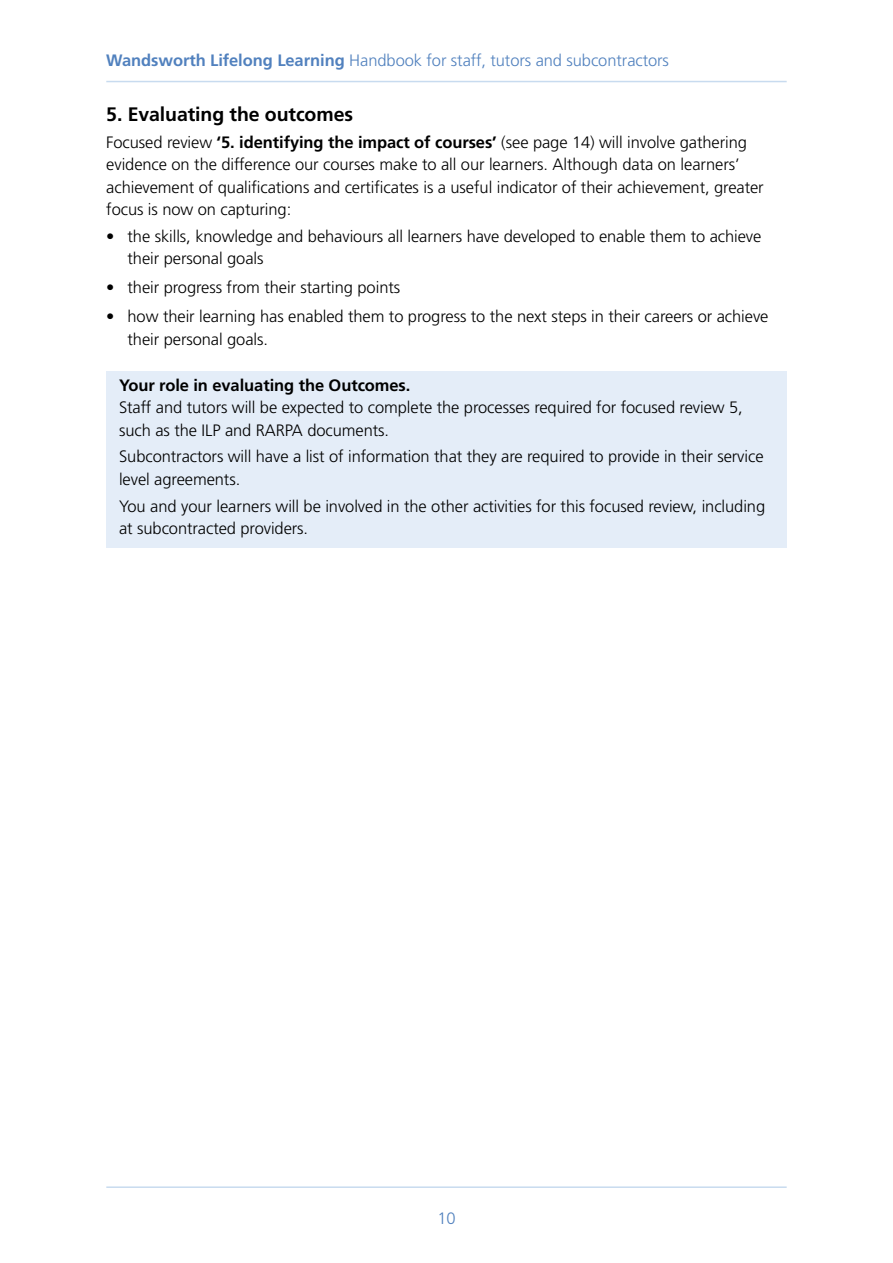
<style>
.page{position:relative;width:893px;height:1263px;background:#fff}
.page>*{position:absolute;margin:0;border:0;box-sizing:border-box;transform-origin:0 0}
.heading_3{font:700 19.5px "Frutiger LT";letter-spacing:-.005em;color:#000}
.inset_box_text{font:300 16.5px/22.5px "Frutiger LT";letter-spacing:-.005em;color:#000}
.body_text{font:300 16.5px/22.5px "Frutiger LT";letter-spacing:-.005em;color:#000}
.indent_body_text{font:300 16.5px/22.5px "Frutiger LT";letter-spacing:-.005em;color:#000}
.t1{font:300 16.5px "Frutiger LT";letter-spacing:-.005em;color:#5181be}
.inset_box_text_bold{font:700 16.5px "Frutiger LT";letter-spacing:-.005em;color:#000}
.s1{font-weight:700}
</style>
<div class="page">
<hr style="left:106px;top:1186px;width:681px;height:2px;background:#c8dbef">
<hr style="left:106px;top:81px;width:681px;height:1px;background:#c8dbef">
<div style="left:106px;top:371px;width:681px;height:176px;background:#e4edf8"></div>
<p class="t1" style="left:106px;top:50px;width:564px"><span class="s1">Wandsworth Lifelong Learning</span> Handbook for staff, tutors and subcontractors</p>
<p class="heading_3" style="left:106px;top:103px;width:248px">5. Evaluating the outcomes</p>
<p class="body_text" style="left:106px;top:131px;width:659px">Focused review <span class="s1">‘5. identifying the impact of courses’</span> (see page 14) will involve gathering evidence on the difference our courses make to all our learners. Although data on learners’ achievement of qualifications and certificates is a useful indicator of their achievement, greater focus is now on capturing:</p>
<p class="indent_body_text" style="left:128px;top:225px;width:635px;text-indent:-21px">• the skills, knowledge and behaviours all learners have developed to enable them to achieve their personal goals</p>
<p class="indent_body_text" style="left:106px;top:277px;width:295px">• their progress from their starting points</p>
<p class="indent_body_text" style="left:128px;top:305px;width:642px;text-indent:-21px">• how their learning has enabled them to progress to the next steps in their careers or achieve their personal goals.</p>
<p class="inset_box_text_bold" style="left:119px;top:375px;width:293px">Your role in evaluating the Outcomes.</p>
<p class="inset_box_text" style="left:119px;top:396px;width:625px">Staff and tutors will be expected to complete the processes required for focused review 5, such as the ILP and RARPA documents.</p>
<p class="inset_box_text" style="left:119px;top:446px;width:646px">Subcontractors will have a list of information that they are required to provide in their service level agreements.</p>
<p class="inset_box_text" style="left:119px;top:495px;width:648px">You and your learners will be involved in the other activities for this focused review, including at subcontracted providers.</p>
<p class="t1" style="left:437px;top:1209px;width:20px">10</p>
</div>
